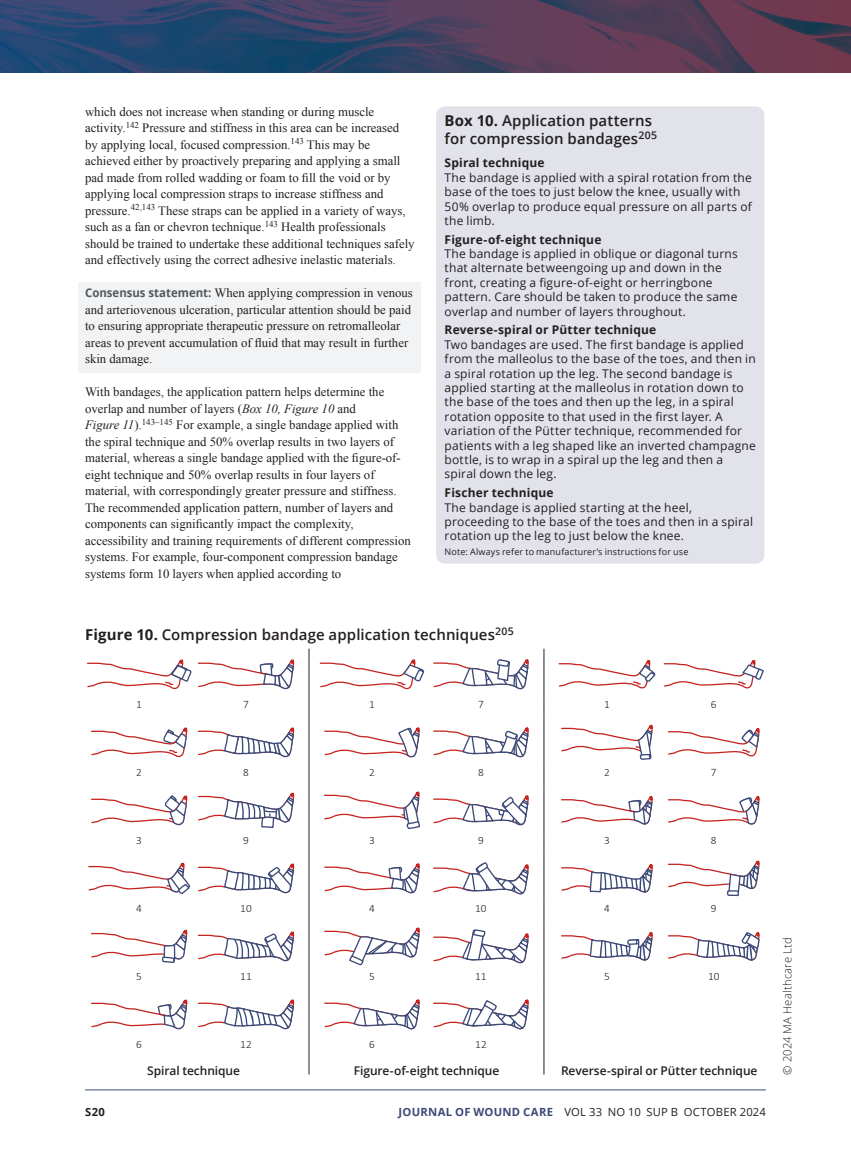
<style>
.page{position:relative;width:851px;height:1149px;background:#fff}
.page>*{position:absolute;margin:0;border:0;box-sizing:border-box;transform-origin:0 0}
.Figure_caption{font:600 15px "Open Sans";letter-spacing:.005em;color:#231f20}
.Table_caption{font:600 15px/18px "Open Sans";letter-spacing:.005em;color:#231f20}
.Ragged_body_text{font:12.75px/16.5px "Times New Roman";color:#231f20}
.Ragged_consensus_statement{font:12.75px/16.5px "Times New Roman";color:#231f20}
.Table_text{font:12px/14.4px "Open Sans";letter-spacing:.015em;color:#231f20}
.Table_head{font:700 12px "Open Sans";letter-spacing:.015em;color:#231f20}
.Figure_label{font:600 12px "Open Sans";letter-spacing:-.005em;color:#231f20}
.t1{font:11.25px "Open Sans";letter-spacing:.015em;color:#231f20}
.FIgure_credit{font:300 11.25px "Calibri";color:#231f20}
.t2{font:300 11.25px "Open Sans";letter-spacing:.015em;color:#231f20}
.t3{font:700 11.25px "Open Sans";color:#231f20}
.Table_note{font:9px "Open Sans";letter-spacing:.015em;color:#231f20}
.s1{font-family:"Open Sans";font-weight:700;font-size:12px;color:#57585a}
.s2{font-style:italic}
.s3{font-weight:700}
.s4{font-weight:700;color:#3c4a78}
</style>
<div class="page">
<div style="left:79px;top:281px;width:342px;height:91px;background:#f2f3f4"></div>
<hr style="left:85px;top:1089px;width:680px;height:1px;background:#3c4a78">
<svg style="left:0;top:0;width:850px;height:72px;background:#434162"></svg>
<div style="left:436px;top:106px;width:328px;height:457px;background:#e2e2eb;border-radius:9px"></div>
<hr style="left:543px;top:648px;width:1px;height:51px;background:#231f20">
<svg style="left:543px;top:699px;width:1px;height:17px"></svg>
<hr style="left:543px;top:716px;width:1px;height:51px;background:#231f20">
<svg style="left:543px;top:767px;width:1px;height:17px"></svg>
<hr style="left:543px;top:784px;width:1px;height:51px;background:#231f20">
<svg style="left:543px;top:835px;width:1px;height:17px"></svg>
<hr style="left:543px;top:852px;width:1px;height:51px;background:#231f20">
<svg style="left:543px;top:903px;width:1px;height:17px"></svg>
<hr style="left:543px;top:920px;width:1px;height:51px;background:#231f20">
<svg style="left:543px;top:971px;width:1px;height:17px"></svg>
<hr style="left:543px;top:988px;width:1px;height:51px;background:#231f20">
<hr style="left:308px;top:648px;width:1px;height:51px;background:#231f20">
<svg style="left:308px;top:699px;width:1px;height:17px"></svg>
<hr style="left:308px;top:716px;width:1px;height:51px;background:#231f20">
<svg style="left:308px;top:767px;width:1px;height:17px"></svg>
<hr style="left:308px;top:784px;width:1px;height:51px;background:#231f20">
<svg style="left:308px;top:835px;width:1px;height:17px"></svg>
<hr style="left:308px;top:852px;width:1px;height:51px;background:#231f20">
<svg style="left:308px;top:903px;width:1px;height:17px"></svg>
<hr style="left:308px;top:920px;width:1px;height:51px;background:#231f20">
<svg style="left:308px;top:971px;width:1px;height:17px"></svg>
<hr style="left:308px;top:988px;width:1px;height:51px;background:#231f20">
<svg style="left:308px;top:1039px;width:1px;height:35px"></svg>
<svg style="left:543px;top:1039px;width:1px;height:35px"></svg>
<svg style="left:87px;top:659px;width:104px;height:30px"></svg>
<svg style="left:319px;top:659px;width:106px;height:30px"></svg>
<svg style="left:91px;top:727px;width:97px;height:31px"></svg>
<svg style="left:197px;top:659px;width:98px;height:99px"></svg>
<svg style="left:324px;top:727px;width:96px;height:31px"></svg>
<svg style="left:91px;top:795px;width:97px;height:31px"></svg>
<svg style="left:197px;top:792px;width:98px;height:36px"></svg>
<svg style="left:88px;top:862px;width:103px;height:32px"></svg>
<svg style="left:324px;top:791px;width:96px;height:103px"></svg>
<svg style="left:324px;top:927px;width:96px;height:39px"></svg>
<svg style="left:433px;top:659px;width:96px;height:305px"></svg>
<svg style="left:557px;top:660px;width:207px;height:431px"></svg>
<svg style="left:91px;top:929px;width:97px;height:101px"></svg>
<svg style="left:197px;top:863px;width:98px;height:167px"></svg>
<svg style="left:324px;top:999px;width:96px;height:31px"></svg>
<svg style="left:433px;top:999px;width:96px;height:31px"></svg>
<p class="Ragged_body_text" style="left:85px;top:103px;width:331px">which does not increase when standing or during muscle activity.<sup>142</sup> Pressure and stiffness in this area can be increased by applying local, focused compression.<sup>143</sup> This may be achieved either by proactively preparing and applying a small pad made from rolled wadding or foam to fill the void or by applying local compression straps to increase stiffness and pressure.<sup>42,143</sup> These straps can be applied in a variety of ways, such as a fan or chevron technique.<sup>143</sup> Health professionals should be trained to undertake these additional techniques safely and effectively using the correct adhesive inelastic materials.</p>
<p class="Ragged_consensus_statement" style="left:85px;top:284px;width:329px"><span class="s1">Consensus statement:</span> When applying compression in venous and arteriovenous ulceration, particular attention should be paid to ensuring appropriate therapeutic pressure on retromalleolar areas to prevent accumulation of fluid that may result in further skin damage.</p>
<p class="Ragged_body_text" style="left:85px;top:383px;width:327px">With bandages, the application pattern helps determine the overlap and number of layers (<span class="s2">Box 10, Figure 10</span> and<br><span class="s2">Figure 11</span>).<sup>143–145</sup> For example, a single bandage applied with the spiral technique and 50% overlap results in two layers of material, whereas a single bandage applied with the figure-of&shy;eight technique and 50% overlap results in four layers of material, with correspondingly greater pressure and stiffness.<br>The recommended application pattern, number of layers and components can significantly impact the complexity, accessibility and training requirements of different compression systems. For example, four-component compression bandage systems form 10 layers when applied according to</p>
<p class="Table_caption" style="left:444px;top:112px;width:214px"><span class="s3">Box 10.</span> Application patterns for compression bandages<sup>205</sup></p>
<p class="Table_head" style="left:444px;top:154px;width:101px">Spiral technique</p>
<p class="Table_text" style="left:444px;top:170px;width:309px">The bandage is applied with a spiral rotation from the base of the toes to just below the knee, usually with 50% overlap to produce equal pressure on all parts of the limb.</p>
<p class="Table_head" style="left:444px;top:231px;width:158px">Figure-of-eight technique</p>
<p class="Table_text" style="left:444px;top:246px;width:295px">The bandage is applied in oblique or diagonal turns that alternate betweengoing up and down in the front, creating a figure-of-eight or herringbone pattern. Care should be taken to produce the same overlap and number of layers throughout.</p>
<p class="Table_head" style="left:444px;top:321px;width:213px">Reverse-spiral or Pütter technique</p>
<p class="Table_text" style="left:444px;top:337px;width:313px">Two bandages are used. The first bandage is applied from the malleolus to the base of the toes, and then in a spiral rotation up the leg. The second bandage is applied starting at the malleolus in rotation down to the base of the toes and then up the leg, in a spiral rotation opposite to that used in the first layer. A variation of the Pütter technique, recommended for patients with a leg shaped like an inverted champagne bottle, is to wrap in a spiral up the leg and then a spiral down the leg.</p>
<p class="Table_head" style="left:444px;top:484px;width:110px">Fischer technique</p>
<p class="Table_text" style="left:444px;top:499px;width:310px">The bandage is applied starting at the heel, proceeding to the base of the toes and then in a spiral rotation up the leg to just below the knee.</p>
<p class="Table_note" style="left:444px;top:545px;width:245px">Note: Always refer to manufacturer’s instructions for use</p>
<p class="Figure_caption" style="left:85px;top:624px;width:430px"><span class="s3">Figure 10.</span> Compression bandage application techniques<sup>205</sup></p>
<p class="FIgure_credit" style="left:136px;top:697px;width:7px">1</p>
<p class="FIgure_credit" style="left:243px;top:697px;width:7px">7</p>
<p class="FIgure_credit" style="left:369px;top:697px;width:7px">1</p>
<p class="FIgure_credit" style="left:478px;top:697px;width:7px">7</p>
<p class="FIgure_credit" style="left:604px;top:697px;width:7px">1</p>
<p class="FIgure_credit" style="left:710px;top:697px;width:7px">6</p>
<p class="FIgure_credit" style="left:136px;top:765px;width:7px">2</p>
<p class="FIgure_credit" style="left:243px;top:765px;width:7px">8</p>
<p class="FIgure_credit" style="left:369px;top:765px;width:7px">2</p>
<p class="FIgure_credit" style="left:478px;top:765px;width:7px">8</p>
<p class="FIgure_credit" style="left:604px;top:765px;width:7px">2</p>
<p class="FIgure_credit" style="left:710px;top:765px;width:7px">7</p>
<p class="FIgure_credit" style="left:136px;top:833px;width:7px">3</p>
<p class="FIgure_credit" style="left:243px;top:833px;width:7px">9</p>
<p class="FIgure_credit" style="left:369px;top:833px;width:7px">3</p>
<p class="FIgure_credit" style="left:478px;top:833px;width:7px">9</p>
<p class="FIgure_credit" style="left:604px;top:833px;width:7px">3</p>
<p class="FIgure_credit" style="left:710px;top:833px;width:7px">8</p>
<p class="FIgure_credit" style="left:136px;top:901px;width:7px">4</p>
<p class="FIgure_credit" style="left:240px;top:901px;width:13px">10</p>
<p class="FIgure_credit" style="left:369px;top:901px;width:7px">4</p>
<p class="FIgure_credit" style="left:475px;top:901px;width:13px">10</p>
<p class="FIgure_credit" style="left:604px;top:901px;width:7px">4</p>
<p class="FIgure_credit" style="left:710px;top:901px;width:7px">9</p>
<p class="FIgure_credit" style="left:136px;top:969px;width:7px">5</p>
<p class="FIgure_credit" style="left:240px;top:969px;width:13px">11</p>
<p class="FIgure_credit" style="left:369px;top:969px;width:7px">5</p>
<p class="FIgure_credit" style="left:475px;top:969px;width:13px">11</p>
<p class="FIgure_credit" style="left:604px;top:969px;width:7px">5</p>
<p class="FIgure_credit" style="left:708px;top:969px;width:13px">10</p>
<p class="FIgure_credit" style="left:136px;top:1037px;width:7px">6</p>
<p class="FIgure_credit" style="left:240px;top:1037px;width:13px">12</p>
<p class="FIgure_credit" style="left:369px;top:1037px;width:7px">6</p>
<p class="FIgure_credit" style="left:475px;top:1037px;width:13px">12</p>
<p class="Figure_label" style="left:147px;top:1061px;width:94px">Spiral technique</p>
<p class="Figure_label" style="left:353px;top:1061px;width:147px">Figure-of-eight technique</p>
<p class="Figure_label" style="left:561px;top:1061px;width:198px">Reverse-spiral or Pütter technique</p>
<p class="t3" style="left:85px;top:1103px;width:21px">S20</p>
<p class="t1" style="left:398px;top:1103px;width:369px"><span class="s4">JOURNAL OF WOUND CARE</span> VOL 33 NO 10 SUP B OCTOBER 2024</p>
<p class="t2" style="left:779px;top:1074px;width:138px;rotate:-90deg">© 2024 MA Healthcare Ltd</p>
</div>
